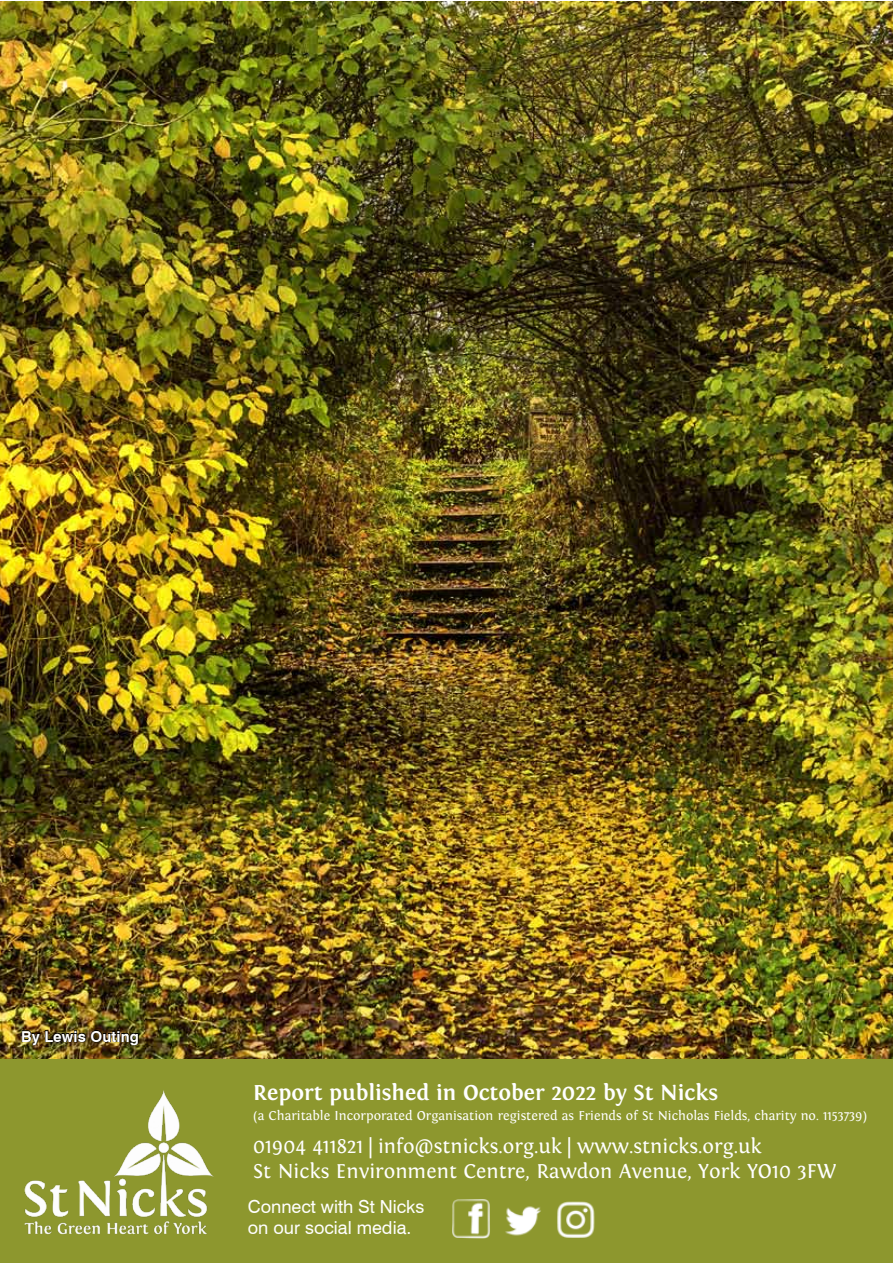
<style>
.page{position:relative;width:893px;height:1263px;background:#fff}
.page>*{position:absolute;margin:0;border:0;box-sizing:border-box;transform-origin:0 0}
.t1{font:700 22.5px "Fontin";color:#fff}
.t2{font:21px/25.2px "Fontin";color:#fff}
.t3{font:18px/21.6px "Swiss 721 BT";color:#fff}
.t4{font:700 15px "Swiss 721 BT";letter-spacing:.01em;color:#fff}
.t5{font:13.5px "Fontin";color:#fff}
</style>
<div class="page">
<div style="left:0;top:1058px;width:893px;height:205px;background:#8d972e"></div>
<img style="left:24px;top:1090px;width:190px;height:145px">
<img style="left:557px;top:1201px;width:38px;height:37px">
<img style="left:505px;top:1206px;width:36px;height:30px">
<img style="left:452px;top:1199px;width:38px;height:39px">
<img style="left:0;top:1px;width:893px;height:1057px">
<svg style="left:21px;top:1030px;width:118px;height:15px"></svg>
<p class="t4" style="left:21px;top:1027px;width:119px">By Lewis Outing</p>
<p class="t1" style="left:253px;top:1080px;width:466px">Report published in October 2022 by St Nicks</p>
<p class="t5" style="left:253px;top:1108px;width:615px">(a Charitable Incorporated Organisation registered as Friends of St Nicholas Fields, charity no. 1153739)</p>
<p class="t2" style="left:253px;top:1134px;width:584px">01904 411821 | info@stnicks.org.uk | www.stnicks.org.uk<br>St Nicks Environment Centre, Rawdon Avenue, York YO10 3FW</p>
<p class="t3" style="left:248px;top:1195px;width:178px">Connect with St Nicks on our social media.</p>
</div>
